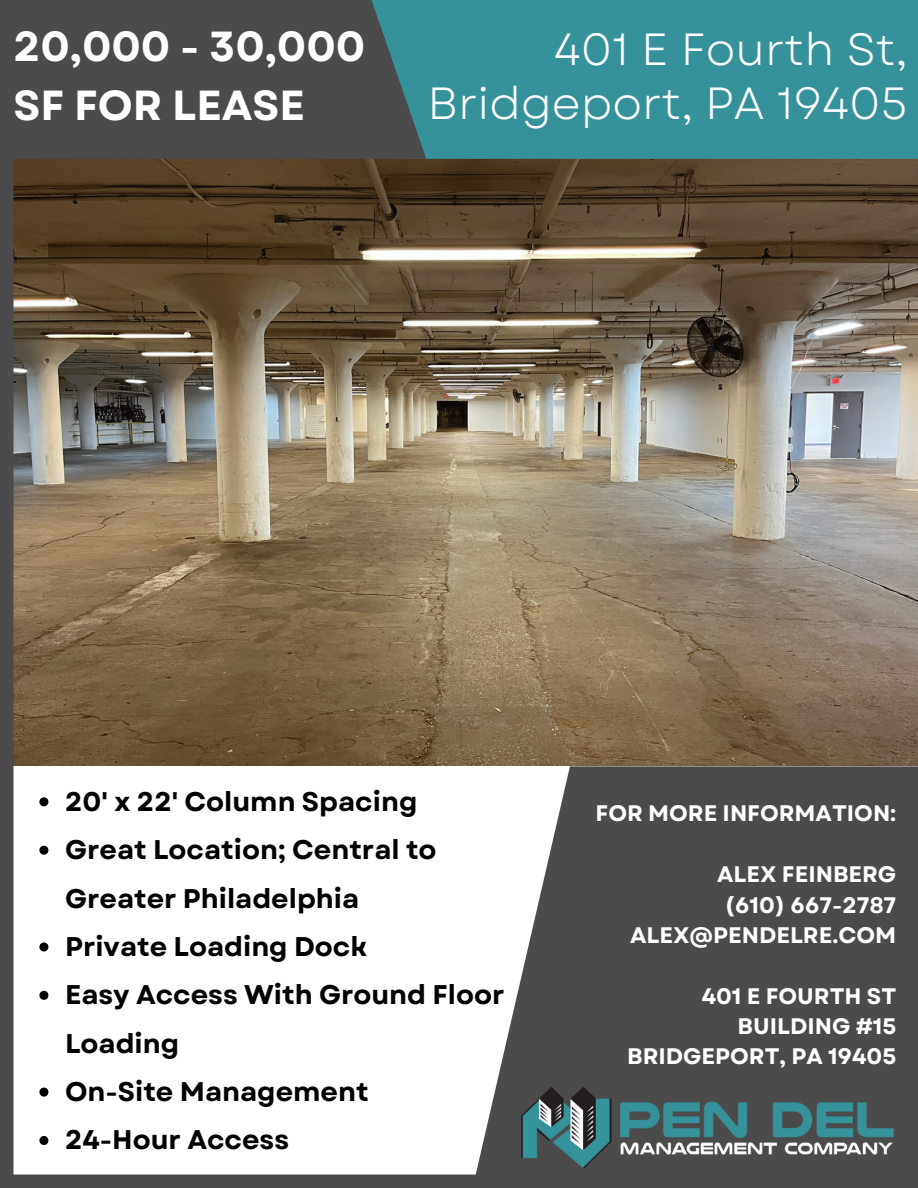
<style>
.page{position:relative;width:918px;height:1188px;background:#fff}
.page>*{position:absolute;margin:0;border:0;box-sizing:border-box;transform-origin:0 0}
.t1{font:45px "Garet";color:#fff}
.t2{font:700 42px/58.5px "Garet";color:#fff}
.t3{font:700 27px/48.3px "Garet";color:#000}
.t4{font:700 22.5px "Garet";color:#fff}
</style>
<div class="page">
<img style="left:13px;top:159px;width:905px;height:607px">
<div style="left:426px;top:0;width:492px;height:159px;background:#36929a"></div>
<svg style="left:409px;top:766px;width:509px;height:422px;fill:#4b4b4b"></svg>
<div style="left:0;top:0;width:426px;height:159px;background:#4b4b4b"></div>
<img style="left:513px;top:1083px;width:394px;height:91px">
<div style="left:0;top:132px;width:13px;height:1056px;background:#4b4b4b"></div>
<svg style="left:39px;top:797px;width:9px;height:9px"></svg>
<svg style="left:39px;top:846px;width:9px;height:9px"></svg>
<svg style="left:39px;top:942px;width:9px;height:9px"></svg>
<svg style="left:39px;top:991px;width:9px;height:9px"></svg>
<svg style="left:39px;top:1088px;width:9px;height:9px"></svg>
<svg style="left:39px;top:1136px;width:9px;height:9px"></svg>
<div style="left:0;top:1175px;width:483px;height:13px;background:#4b4b4b"></div>
<p class="t2" style="left:14px;top:18px;width:353px">20,000 - 30,000<br>SF FOR LEASE</p>
<p class="t1" style="left:554px;top:17px;width:355px">401 E Fourth St,</p>
<p class="t1" style="left:428px;top:71px;width:481px">Bridgeport, PA 19405</p>
<p class="t3" style="left:65px;top:777px;width:354px">20' x 22' Column Spacing</p>
<p class="t3" style="left:65px;top:826px;width:373px">Great Location; Central to<br>Greater Philadelphia</p>
<p class="t3" style="left:65px;top:923px;width:304px">Private Loading Dock</p>
<p class="t3" style="left:65px;top:971px;width:441px">Easy Access With Ground Floor<br>Loading</p>
<p class="t3" style="left:65px;top:1068px;width:305px">On-Site Management</p>
<p class="t3" style="left:65px;top:1116px;width:226px">24-Hour Access</p>
<p class="t4" style="left:596px;top:797px;width:302px">FOR MORE INFORMATION:</p>
<p class="t4" style="left:717px;top:858px;width:181px">ALEX FEINBERG</p>
<p class="t4" style="left:725px;top:888px;width:173px">(610) 667-2787</p>
<p class="t4" style="left:630px;top:919px;width:268px">ALEX@PENDELRE.COM</p>
<p class="t4" style="left:702px;top:980px;width:196px">401 E FOURTH ST</p>
<p class="t4" style="left:738px;top:1010px;width:160px">BUILDING #15</p>
<p class="t4" style="left:627px;top:1040px;width:271px">BRIDGEPORT, PA 19405</p>
</div>
